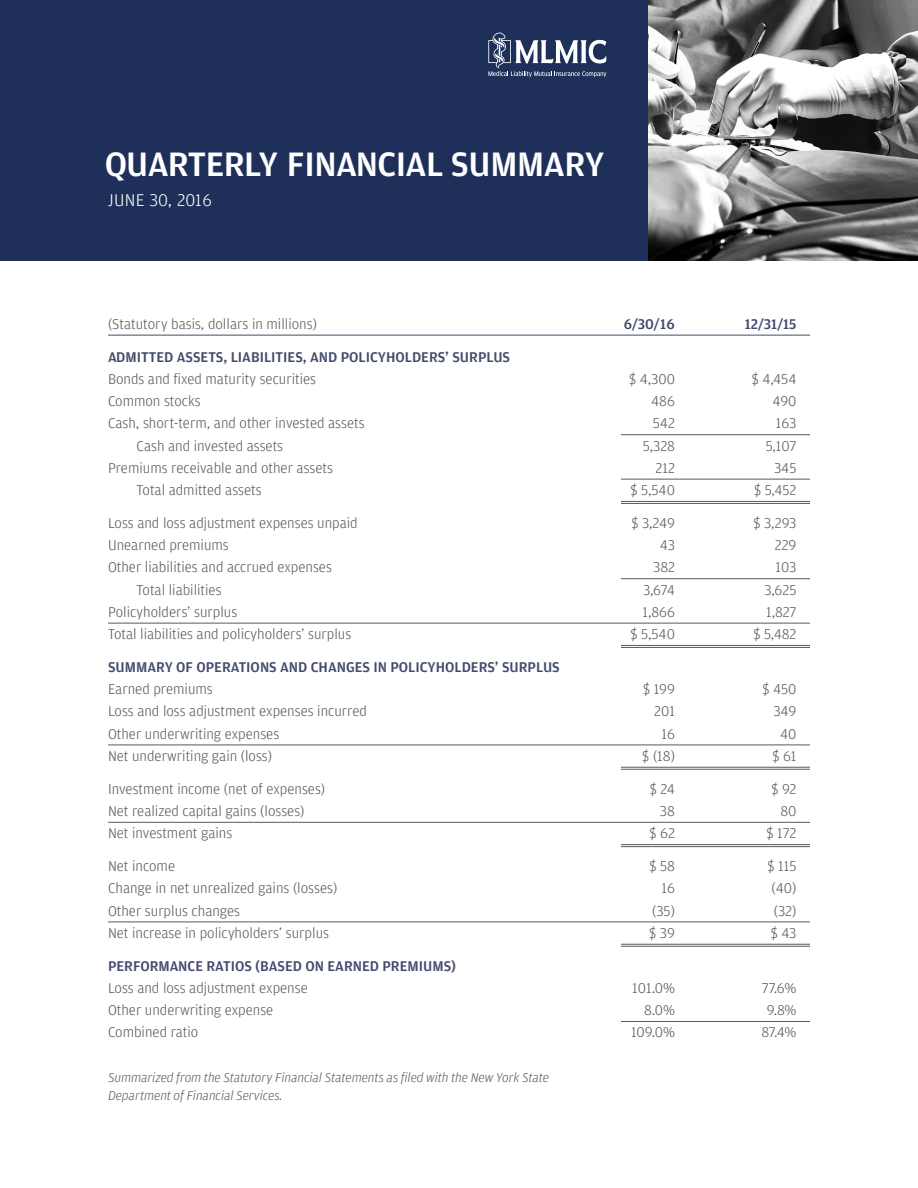
<style>
.page{position:relative;width:918px;height:1188px;background:#fff}
.page>*{position:absolute;margin:0;border:0;box-sizing:border-box;transform-origin:0 0}
.t1{font:500 36px "Amplitude";letter-spacing:-.02em;color:#fff}
.t2{font:300 18px "Amplitude";letter-spacing:.02em;color:#fff}
.t3{font:300 15px "Amplitude";color:#58595b}
.t4{font:500 15px "Amplitude";color:#444a6e}
.t5{font:italic 300 13.5px/18px "Amplitude";color:#58595b}
</style>
<div class="page">
<div style="left:0;top:0;width:918px;height:261px;background:#1e305a"></div>
<img style="left:648px;top:0;width:270px;height:261px">
<hr style="left:108px;top:335px;width:702px;height:1px;background:#444a6e">
<hr style="left:621px;top:434px;width:189px;height:1px;background:#58595b">
<hr style="left:621px;top:479px;width:189px;height:1px;background:#58595b">
<hr style="left:621px;top:501px;width:189px;height:1px;background:#58595b">
<hr style="left:621px;top:503px;width:189px;height:1px;background:#58595b">
<hr style="left:621px;top:578px;width:189px;height:1px;background:#58595b">
<hr style="left:108px;top:623px;width:702px;height:1px;background:#58595b">
<hr style="left:621px;top:645px;width:189px;height:1px;background:#58595b">
<hr style="left:621px;top:647px;width:189px;height:1px;background:#58595b">
<hr style="left:108px;top:745px;width:702px;height:1px;background:#58595b">
<hr style="left:621px;top:767px;width:189px;height:1px;background:#58595b">
<hr style="left:621px;top:769px;width:189px;height:1px;background:#58595b">
<hr style="left:108px;top:822px;width:702px;height:1px;background:#58595b">
<hr style="left:621px;top:844px;width:189px;height:1px;background:#58595b">
<hr style="left:621px;top:846px;width:189px;height:1px;background:#58595b">
<hr style="left:108px;top:922px;width:702px;height:1px;background:#58595b">
<hr style="left:621px;top:944px;width:189px;height:1px;background:#58595b">
<hr style="left:621px;top:946px;width:189px;height:1px;background:#58595b">
<hr style="left:621px;top:1021px;width:189px;height:1px;background:#58595b">
<svg style="left:488px;top:33px;width:118px;height:44px"></svg>
<p class="t1" style="left:105px;top:142px;width:501px">QUARTERLY FINANCIAL SUMMARY</p>
<p class="t2" style="left:108px;top:189px;width:106px">JUNE 30, 2016</p>
<p class="t3" style="left:108px;top:314px;width:210px">(Statutory basis, dollars in millions)</p>
<p class="t4" style="left:624px;top:314px;width:53px">6/30/16</p>
<p class="t4" style="left:745px;top:314px;width:53px">12/31/15</p>
<p class="t4" style="left:108px;top:347px;width:404px">ADMITTED ASSETS, LIABILITIES, AND POLICYHOLDERS’ SURPLUS</p>
<p class="t3" style="left:108px;top:370px;width:210px">Bonds and fixed maturity securities</p>
<p class="t3" style="left:629px;top:370px;width:47px">$ 4,300</p>
<p class="t3" style="left:752px;top:370px;width:46px">$ 4,454</p>
<p class="t3" style="left:108px;top:392px;width:94px">Common stocks</p>
<p class="t3" style="left:651px;top:392px;width:25px">486</p>
<p class="t3" style="left:772px;top:392px;width:26px">490</p>
<p class="t3" style="left:108px;top:414px;width:258px">Cash, short-term, and other invested assets</p>
<p class="t3" style="left:653px;top:414px;width:24px">542</p>
<p class="t3" style="left:776px;top:414px;width:22px">163</p>
<p class="t3" style="left:137px;top:436px;width:148px">Cash and invested assets</p>
<p class="t3" style="left:643px;top:436px;width:34px">5,328</p>
<p class="t3" style="left:766px;top:436px;width:32px">5,107</p>
<p class="t3" style="left:108px;top:458px;width:227px">Premiums receivable and other assets</p>
<p class="t3" style="left:656px;top:458px;width:21px">212</p>
<p class="t3" style="left:774px;top:458px;width:24px">345</p>
<p class="t3" style="left:137px;top:481px;width:127px">Total admitted assets</p>
<p class="t3" style="left:631px;top:481px;width:46px">$ 5,540</p>
<p class="t3" style="left:754px;top:481px;width:44px">$ 5,452</p>
<p class="t3" style="left:108px;top:514px;width:251px">Loss and loss adjustment expenses unpaid</p>
<p class="t3" style="left:631px;top:514px;width:45px">$ 3,249</p>
<p class="t3" style="left:753px;top:514px;width:45px">$ 3,293</p>
<p class="t3" style="left:108px;top:536px;width:122px">Unearned premiums</p>
<p class="t3" style="left:660px;top:536px;width:17px">43</p>
<p class="t3" style="left:775px;top:536px;width:23px">229</p>
<p class="t3" style="left:108px;top:558px;width:225px">Other liabilities and accrued expenses</p>
<p class="t3" style="left:653px;top:558px;width:23px">382</p>
<p class="t3" style="left:776px;top:558px;width:22px">103</p>
<p class="t3" style="left:137px;top:580px;width:87px">Total liabilities</p>
<p class="t3" style="left:643px;top:580px;width:33px">3,674</p>
<p class="t3" style="left:765px;top:580px;width:33px">3,625</p>
<p class="t3" style="left:108px;top:602px;width:131px">Policyholders’ surplus</p>
<p class="t3" style="left:643px;top:602px;width:34px">1,866</p>
<p class="t3" style="left:766px;top:602px;width:32px">1,827</p>
<p class="t3" style="left:108px;top:625px;width:245px">Total liabilities and policyholders’ surplus</p>
<p class="t3" style="left:631px;top:625px;width:46px">$ 5,540</p>
<p class="t3" style="left:754px;top:625px;width:44px">$ 5,482</p>
<p class="t4" style="left:108px;top:658px;width:453px">SUMMARY OF OPERATIONS AND CHANGES IN POLICYHOLDERS’ SURPLUS</p>
<p class="t3" style="left:108px;top:680px;width:106px">Earned premiums</p>
<p class="t3" style="left:643px;top:680px;width:33px">$ 199</p>
<p class="t3" style="left:762px;top:680px;width:36px">$ 450</p>
<p class="t3" style="left:108px;top:702px;width:261px">Loss and loss adjustment expenses incurred</p>
<p class="t3" style="left:654px;top:702px;width:22px">201</p>
<p class="t3" style="left:773px;top:702px;width:25px">349</p>
<p class="t3" style="left:108px;top:724px;width:173px">Other underwriting expenses</p>
<p class="t3" style="left:662px;top:724px;width:15px">16</p>
<p class="t3" style="left:780px;top:724px;width:18px">40</p>
<p class="t3" style="left:108px;top:746px;width:166px">Net underwriting gain (loss)</p>
<p class="t3" style="left:642px;top:746px;width:34px">$ (18)</p>
<p class="t3" style="left:772px;top:746px;width:26px">$ 61</p>
<p class="t3" style="left:108px;top:779px;width:219px">Investment income (net of expenses)</p>
<p class="t3" style="left:650px;top:779px;width:27px">$ 24</p>
<p class="t3" style="left:771px;top:779px;width:27px">$ 92</p>
<p class="t3" style="left:108px;top:802px;width:198px">Net realized capital gains (losses)</p>
<p class="t3" style="left:660px;top:802px;width:17px">38</p>
<p class="t3" style="left:780px;top:802px;width:18px">80</p>
<p class="t3" style="left:108px;top:824px;width:126px">Net investment gains</p>
<p class="t3" style="left:650px;top:824px;width:27px">$ 62</p>
<p class="t3" style="left:767px;top:824px;width:31px">$ 172</p>
<p class="t3" style="left:108px;top:857px;width:69px">Net income</p>
<p class="t3" style="left:649px;top:857px;width:27px">$ 58</p>
<p class="t3" style="left:768px;top:857px;width:30px">$ 115</p>
<p class="t3" style="left:108px;top:879px;width:231px">Change in net unrealized gains (losses)</p>
<p class="t3" style="left:662px;top:879px;width:15px">16</p>
<p class="t3" style="left:772px;top:879px;width:26px">(40)</p>
<p class="t3" style="left:108px;top:901px;width:134px">Other surplus changes</p>
<p class="t3" style="left:652px;top:901px;width:24px">(35)</p>
<p class="t3" style="left:774px;top:901px;width:24px">(32)</p>
<p class="t3" style="left:108px;top:923px;width:223px">Net increase in policyholders’ surplus</p>
<p class="t3" style="left:649px;top:923px;width:27px">$ 39</p>
<p class="t3" style="left:771px;top:923px;width:27px">$ 43</p>
<p class="t4" style="left:108px;top:956px;width:350px">PERFORMANCE RATIOS (BASED ON EARNED PREMIUMS)</p>
<p class="t3" style="left:108px;top:979px;width:201px">Loss and loss adjustment expense</p>
<p class="t3" style="left:632px;top:979px;width:44px">101.0%</p>
<p class="t3" style="left:762px;top:979px;width:36px">77.6%</p>
<p class="t3" style="left:108px;top:1001px;width:167px">Other underwriting expense</p>
<p class="t3" style="left:644px;top:1001px;width:32px">8.0%</p>
<p class="t3" style="left:767px;top:1001px;width:31px">9.8%</p>
<p class="t3" style="left:108px;top:1023px;width:92px">Combined ratio</p>
<p class="t3" style="left:631px;top:1023px;width:45px">109.0%</p>
<p class="t3" style="left:761px;top:1023px;width:37px">87.4%</p>
<p class="t5" style="left:108px;top:1069px;width:443px">Summarized from the Statutory Financial Statements as filed with the New York State<br>Department of Financial Services.</p>
</div>
